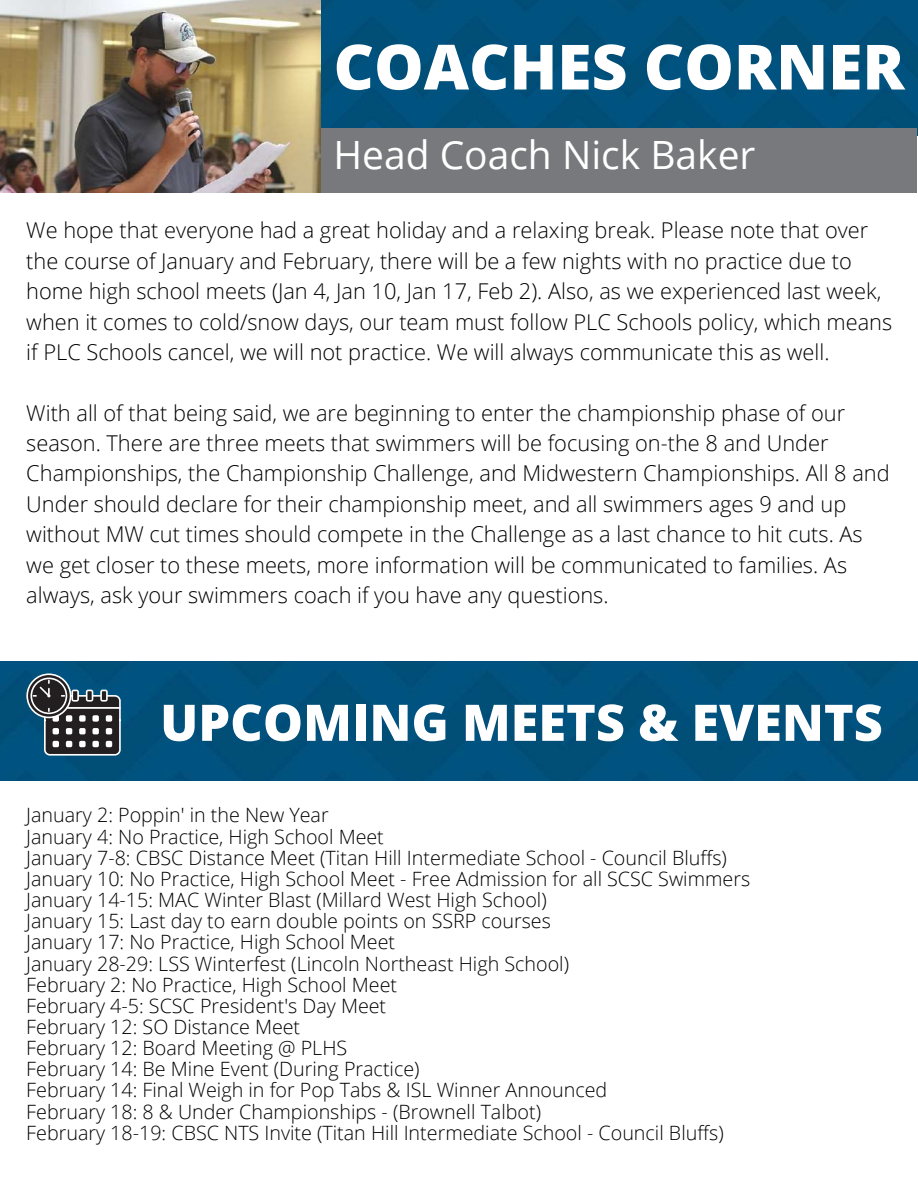
<style>
.page{position:relative;width:918px;height:1188px;background:#fff}
.page>*{position:absolute;margin:0;border:0;box-sizing:border-box;transform-origin:0 0}
.t1{font:800 62.4px "Open Sans";color:#fff}
.t2{font:800 50.4px "Open Sans";color:#fff}
.t3{font:39px "Open Sans";color:#fff}
.t4{font:300 21.75px/30.3px "Open Sans";color:#000}
.t5{font:300 19.65px/21.1px "Open Sans";color:#000}
</style>
<div class="page">
<div style="left:321px;top:0;width:597px;height:135px;background:#00527d"></div>
<div style="left:320px;top:128px;width:597px;height:64px;background:#78797d"></div>
<div style="left:0;top:662px;width:918px;height:119px;background:#00517d"></div>
<svg style="left:26px;top:673px;width:95px;height:83px;background:#455864"></svg>
<img style="left:0;top:0;width:321px;height:192px">
<h1 class="t1" style="left:334px;top:23px;width:573px">COACHES CORNER</h1>
<h3 class="t3" style="left:333px;top:127px;width:424px">Head Coach Nick Baker</h3>
<p class="t4" style="left:26px;top:215px;width:867px">We hope that everyone had a great holiday and a relaxing break. Please note that over the course of January and February, there will be a few nights with no practice due to home high school meets (Jan 4, Jan 10, Jan 17, Feb 2). Also, as we experienced last week, when it comes to cold/snow days, our team must follow PLC Schools policy, which means if PLC Schools cancel, we will not practice. We will always communicate this as well.</p>
<p class="t4" style="left:26px;top:397px;width:865px">With all of that being said, we are beginning to enter the championship phase of our season. There are three meets that swimmers will be focusing on-the 8 and Under Championships, the Championship Challenge, and Midwestern Championships. All 8 and Under should declare for their championship meet, and all swimmers ages 9 and up without MW cut times should compete in the Challenge as a last chance to hit cuts. As we get closer to these meets, more information will be communicated to families. As always, ask your swimmers coach if you have any questions.</p>
<h2 class="t2" style="left:160px;top:687px;width:724px">UPCOMING MEETS &amp; EVENTS</h2>
<p class="t5" style="left:26px;top:804px;width:725px">January 2: Poppin' in the New Year<br>January 4: No Practice, High School Meet<br>January 7-8: CBSC Distance Meet (Titan Hill Intermediate School - Council Bluffs)<br>January 10: No Practice, High School Meet - Free Admission for all SCSC Swimmers January 14-15: MAC Winter Blast (Millard West High School)<br>January 15: Last day to earn double points on SSRP courses<br>January 17: No Practice, High School Meet<br>January 28-29: LSS Winterfest (Lincoln Northeast High School)<br>February 2: No Practice, High School Meet<br>February 4-5: SCSC President's Day Meet<br>February 12: SO Distance Meet<br>February 12: Board Meeting @ PLHS<br>February 14: Be Mine Event (During Practice)<br>February 14: Final Weigh in for Pop Tabs &amp; ISL Winner Announced<br>February 18: 8 &amp; Under Championships - (Brownell Talbot)<br>February 18-19: CBSC NTS Invite (Titan Hill Intermediate School - Council Bluffs)</p>
</div>
